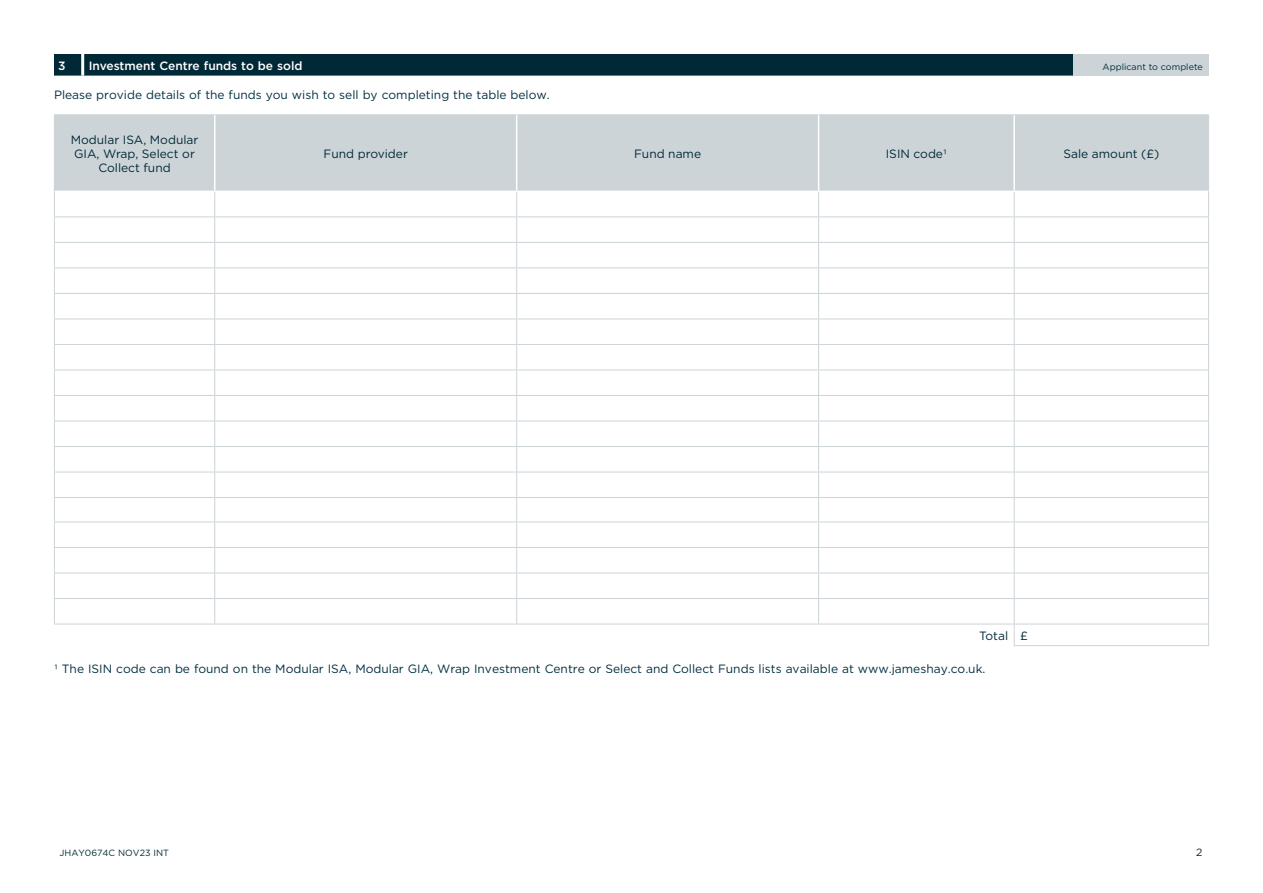
<style>
.page{position:relative;width:1263px;height:893px;background:#fff}
.page>*{position:absolute;margin:0;border:0;box-sizing:border-box;transform-origin:0 0}
.t1{font:12px "Gotham";color:#002f40}
.t2{font:12px/14.4px "Gotham";color:#002938;text-align:center}
.t3{font:500 12px "Gotham";color:#fff}
.t4{font:10.5px "Gotham";color:#002938}
.t5{font:9px "Gotham";color:#002f40}
.t6{font:9px "Gotham";color:#002938}
</style>
<div class="page">
<div style="left:54px;top:54px;width:1019px;height:22px;background:#002938"></div>
<div style="left:1073px;top:54px;width:136px;height:22px;background:#ccd4d7"></div>
<hr style="left:81px;top:54px;width:3px;height:22px;background:#fff">
<div style="left:55px;top:115px;width:1153px;height:76px;background:#ccd4d7"></div>
<hr style="left:54px;top:216px;width:161px;height:1px;background:#ccd4d7">
<hr style="left:215px;top:216px;width:302px;height:1px;background:#ccd4d7">
<hr style="left:517px;top:216px;width:302px;height:1px;background:#ccd4d7">
<hr style="left:819px;top:216px;width:195px;height:1px;background:#ccd4d7">
<hr style="left:1014px;top:216px;width:195px;height:1px;background:#ccd4d7">
<hr style="left:54px;top:242px;width:161px;height:1px;background:#ccd4d7">
<hr style="left:215px;top:242px;width:302px;height:1px;background:#ccd4d7">
<hr style="left:517px;top:242px;width:302px;height:1px;background:#ccd4d7">
<hr style="left:819px;top:242px;width:195px;height:1px;background:#ccd4d7">
<hr style="left:1014px;top:242px;width:195px;height:1px;background:#ccd4d7">
<hr style="left:54px;top:268px;width:161px;height:1px;background:#ccd4d7">
<hr style="left:215px;top:268px;width:302px;height:1px;background:#ccd4d7">
<hr style="left:517px;top:268px;width:302px;height:1px;background:#ccd4d7">
<hr style="left:819px;top:268px;width:195px;height:1px;background:#ccd4d7">
<hr style="left:1014px;top:268px;width:195px;height:1px;background:#ccd4d7">
<hr style="left:54px;top:293px;width:161px;height:1px;background:#ccd4d7">
<hr style="left:215px;top:293px;width:302px;height:1px;background:#ccd4d7">
<hr style="left:517px;top:293px;width:302px;height:1px;background:#ccd4d7">
<hr style="left:819px;top:293px;width:195px;height:1px;background:#ccd4d7">
<hr style="left:1014px;top:293px;width:195px;height:1px;background:#ccd4d7">
<hr style="left:54px;top:319px;width:161px;height:1px;background:#ccd4d7">
<hr style="left:215px;top:319px;width:302px;height:1px;background:#ccd4d7">
<hr style="left:517px;top:319px;width:302px;height:1px;background:#ccd4d7">
<hr style="left:819px;top:319px;width:195px;height:1px;background:#ccd4d7">
<hr style="left:1014px;top:319px;width:195px;height:1px;background:#ccd4d7">
<hr style="left:54px;top:344px;width:161px;height:1px;background:#ccd4d7">
<hr style="left:215px;top:344px;width:302px;height:1px;background:#ccd4d7">
<hr style="left:517px;top:344px;width:302px;height:1px;background:#ccd4d7">
<hr style="left:819px;top:344px;width:195px;height:1px;background:#ccd4d7">
<hr style="left:1014px;top:344px;width:195px;height:1px;background:#ccd4d7">
<hr style="left:54px;top:370px;width:161px;height:1px;background:#ccd4d7">
<hr style="left:215px;top:370px;width:302px;height:1px;background:#ccd4d7">
<hr style="left:517px;top:370px;width:302px;height:1px;background:#ccd4d7">
<hr style="left:819px;top:370px;width:195px;height:1px;background:#ccd4d7">
<hr style="left:1014px;top:370px;width:195px;height:1px;background:#ccd4d7">
<hr style="left:54px;top:395px;width:161px;height:1px;background:#ccd4d7">
<hr style="left:215px;top:395px;width:302px;height:1px;background:#ccd4d7">
<hr style="left:517px;top:395px;width:302px;height:1px;background:#ccd4d7">
<hr style="left:819px;top:395px;width:195px;height:1px;background:#ccd4d7">
<hr style="left:1014px;top:395px;width:195px;height:1px;background:#ccd4d7">
<hr style="left:54px;top:421px;width:161px;height:1px;background:#ccd4d7">
<hr style="left:215px;top:421px;width:302px;height:1px;background:#ccd4d7">
<hr style="left:517px;top:421px;width:302px;height:1px;background:#ccd4d7">
<hr style="left:819px;top:421px;width:195px;height:1px;background:#ccd4d7">
<hr style="left:1014px;top:421px;width:195px;height:1px;background:#ccd4d7">
<hr style="left:54px;top:446px;width:161px;height:1px;background:#ccd4d7">
<hr style="left:215px;top:446px;width:302px;height:1px;background:#ccd4d7">
<hr style="left:517px;top:446px;width:302px;height:1px;background:#ccd4d7">
<hr style="left:819px;top:446px;width:195px;height:1px;background:#ccd4d7">
<hr style="left:1014px;top:446px;width:195px;height:1px;background:#ccd4d7">
<hr style="left:54px;top:472px;width:161px;height:1px;background:#ccd4d7">
<hr style="left:215px;top:472px;width:302px;height:1px;background:#ccd4d7">
<hr style="left:517px;top:472px;width:302px;height:1px;background:#ccd4d7">
<hr style="left:819px;top:472px;width:195px;height:1px;background:#ccd4d7">
<hr style="left:1014px;top:472px;width:195px;height:1px;background:#ccd4d7">
<hr style="left:54px;top:497px;width:161px;height:1px;background:#ccd4d7">
<hr style="left:215px;top:497px;width:302px;height:1px;background:#ccd4d7">
<hr style="left:517px;top:497px;width:302px;height:1px;background:#ccd4d7">
<hr style="left:819px;top:497px;width:195px;height:1px;background:#ccd4d7">
<hr style="left:1014px;top:497px;width:195px;height:1px;background:#ccd4d7">
<hr style="left:54px;top:522px;width:161px;height:1px;background:#ccd4d7">
<hr style="left:215px;top:522px;width:302px;height:1px;background:#ccd4d7">
<hr style="left:517px;top:522px;width:302px;height:1px;background:#ccd4d7">
<hr style="left:819px;top:522px;width:195px;height:1px;background:#ccd4d7">
<hr style="left:1014px;top:522px;width:195px;height:1px;background:#ccd4d7">
<hr style="left:54px;top:547px;width:161px;height:1px;background:#ccd4d7">
<hr style="left:215px;top:547px;width:302px;height:1px;background:#ccd4d7">
<hr style="left:517px;top:547px;width:302px;height:1px;background:#ccd4d7">
<hr style="left:819px;top:547px;width:195px;height:1px;background:#ccd4d7">
<hr style="left:1014px;top:547px;width:195px;height:1px;background:#ccd4d7">
<hr style="left:54px;top:573px;width:161px;height:1px;background:#ccd4d7">
<hr style="left:215px;top:573px;width:302px;height:1px;background:#ccd4d7">
<hr style="left:517px;top:573px;width:302px;height:1px;background:#ccd4d7">
<hr style="left:819px;top:573px;width:195px;height:1px;background:#ccd4d7">
<hr style="left:1014px;top:573px;width:195px;height:1px;background:#ccd4d7">
<hr style="left:54px;top:114px;width:161px;height:1px;background:#ccd4d7">
<hr style="left:54px;top:115px;width:1px;height:76px;background:#ccd4d7">
<hr style="left:215px;top:114px;width:302px;height:1px;background:#ccd4d7">
<hr style="left:517px;top:114px;width:302px;height:1px;background:#ccd4d7">
<hr style="left:819px;top:114px;width:195px;height:1px;background:#ccd4d7">
<hr style="left:1014px;top:114px;width:195px;height:1px;background:#ccd4d7">
<hr style="left:1208px;top:115px;width:1px;height:76px;background:#ccd4d7">
<hr style="left:214px;top:115px;width:1px;height:76px;background:#fff">
<hr style="left:516px;top:115px;width:1px;height:76px;background:#fff">
<hr style="left:818px;top:115px;width:1px;height:76px;background:#fff">
<hr style="left:1013px;top:115px;width:2px;height:76px;background:#fff">
<hr style="left:54px;top:598px;width:161px;height:1px;background:#ccd4d7">
<svg style="left:54px;top:191px;width:1px;height:433px"></svg>
<hr style="left:215px;top:598px;width:302px;height:1px;background:#ccd4d7">
<svg style="left:214px;top:192px;width:1px;height:432px"></svg>
<hr style="left:517px;top:598px;width:302px;height:1px;background:#ccd4d7">
<svg style="left:516px;top:192px;width:1px;height:432px"></svg>
<hr style="left:819px;top:598px;width:195px;height:1px;background:#ccd4d7">
<svg style="left:818px;top:192px;width:1px;height:432px"></svg>
<hr style="left:54px;top:624px;width:161px;height:1px;background:#ccd4d7">
<hr style="left:215px;top:624px;width:302px;height:1px;background:#ccd4d7">
<hr style="left:517px;top:624px;width:302px;height:1px;background:#ccd4d7">
<hr style="left:819px;top:624px;width:195px;height:1px;background:#ccd4d7">
<hr style="left:1014px;top:598px;width:195px;height:1px;background:#ccd4d7">
<hr style="left:1014px;top:624px;width:195px;height:1px;background:#ccd4d7">
<svg style="left:1208px;top:191px;width:1px;height:454px"></svg>
<hr style="left:1014px;top:645px;width:195px;height:1px;background:#ccd4d7">
<svg style="left:1014px;top:192px;width:1px;height:453px"></svg>
<p class="t3" style="left:58px;top:58px;width:9px">3</p>
<p class="t3" style="left:89px;top:58px;width:215px">Investment Centre funds to be sold</p>
<p class="t5" style="left:1103px;top:61px;width:102px">Applicant to complete</p>
<p class="t1" style="left:54px;top:87px;width:497px">Please provide details of the funds you wish to sell by completing the table below.</p>
<p class="t2" style="left:71px;top:132px;width:129px">Modular ISA, Modular<br>GIA, Wrap, Select or<br>Collect fund</p>
<p class="t2" style="left:324px;top:146px;width:86px">Fund provider</p>
<p class="t2" style="left:634px;top:146px;width:69px">Fund name</p>
<p class="t2" style="left:886px;top:146px;width:63px">ISIN code1</p>
<p class="t2" style="left:1063px;top:146px;width:97px">Sale amount (£)</p>
<p class="t2" style="left:979px;top:628px;width:50px">Total £</p>
<p class="t1" style="left:54px;top:661px;width:933px">1 The ISIN code can be found on the Modular ISA, Modular GIA, Wrap Investment Centre or Select and Collect Funds lists available at www.jameshay.co.uk.</p>
<p class="t6" style="left:60px;top:847px;width:111px">JHAY0674C NOV23 INT</p>
<p class="t4" style="left:1196px;top:846px;width:8px">2</p>
</div>
